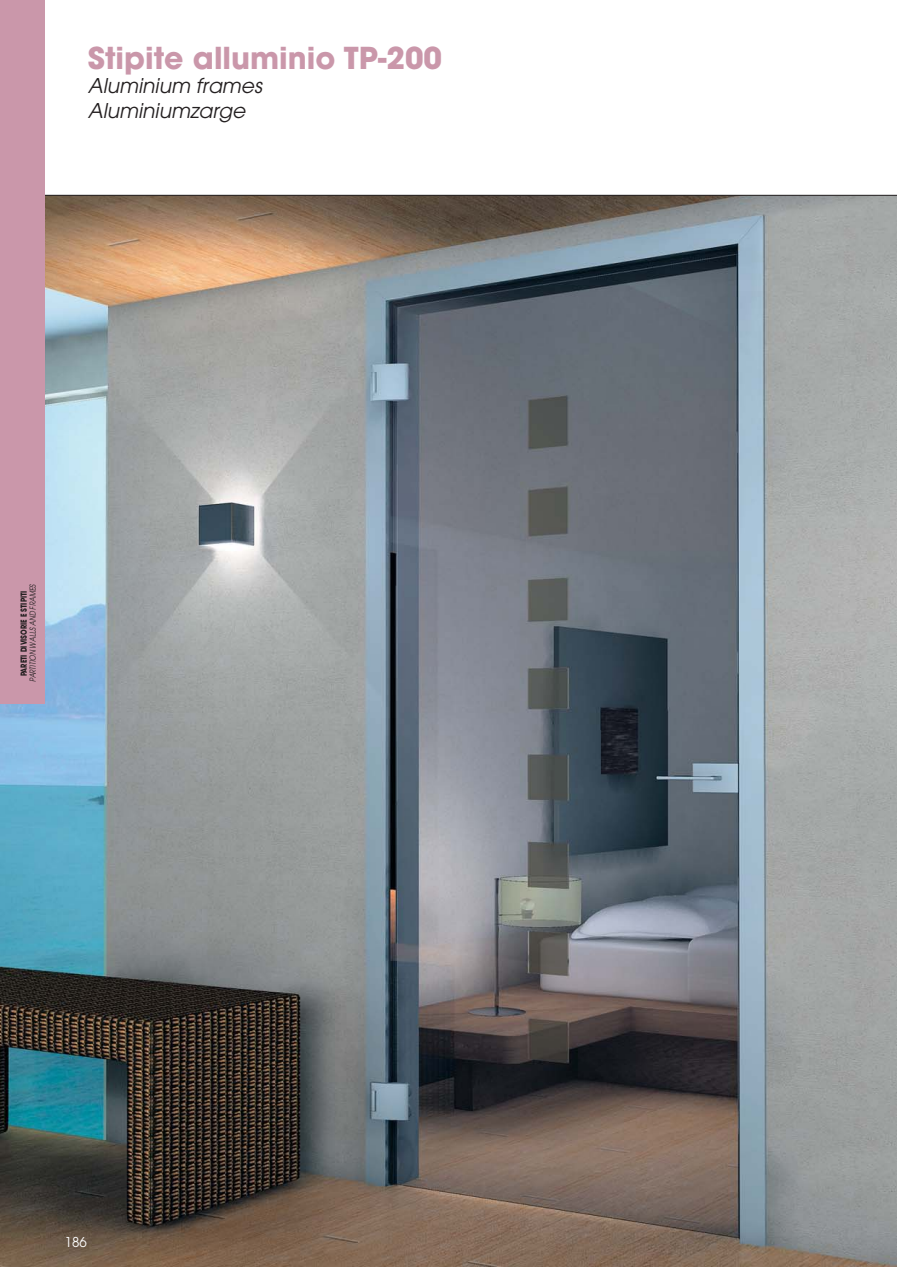
<style>
.page{position:relative;width:897px;height:1267px;background:#fff}
.page>*{position:absolute;margin:0;border:0;box-sizing:border-box;transform-origin:0 0}
.t1{font:700 30px "Avant Garde";color:#ca97aa}
.t2{font:italic 20.25px/24.3px "Avant Garde";color:#231f20}
.t3{font:13.5px "Avant Garde";color:#fff}
.t4{font:700 8.25px "Avant Garde";color:#231f20;scale:.8 1}
.t5{font:italic 8.25px "Avant Garde";color:#231f20;scale:.8 1}
</style>
<div class="page">
<img style="left:0;top:196px;width:896px;height:1070px">
<hr style="left:0;top:195px;width:896px;height:1px;background:#231f20">
<div style="left:0;top:0;width:44px;height:703px;background:#ca97aa"></div>
<h1 class="t1" style="left:88px;top:47px;width:356px">Stipite alluminio TP-200</h1>
<p class="t2" style="left:88px;top:76px;width:176px">Aluminium frames<br>Aluminiumzarge</p>
<p class="t4" style="left:21px;top:676px;width:109px;rotate:-90deg">PARETI DIVISORIE E STIPITI</p>
<p class="t5" style="left:30px;top:682px;width:124px;rotate:-90deg">PARTITION WALLS AND FRAMES</p>
<p class="t3" style="left:65px;top:1236px;width:23px">186</p>
</div>
